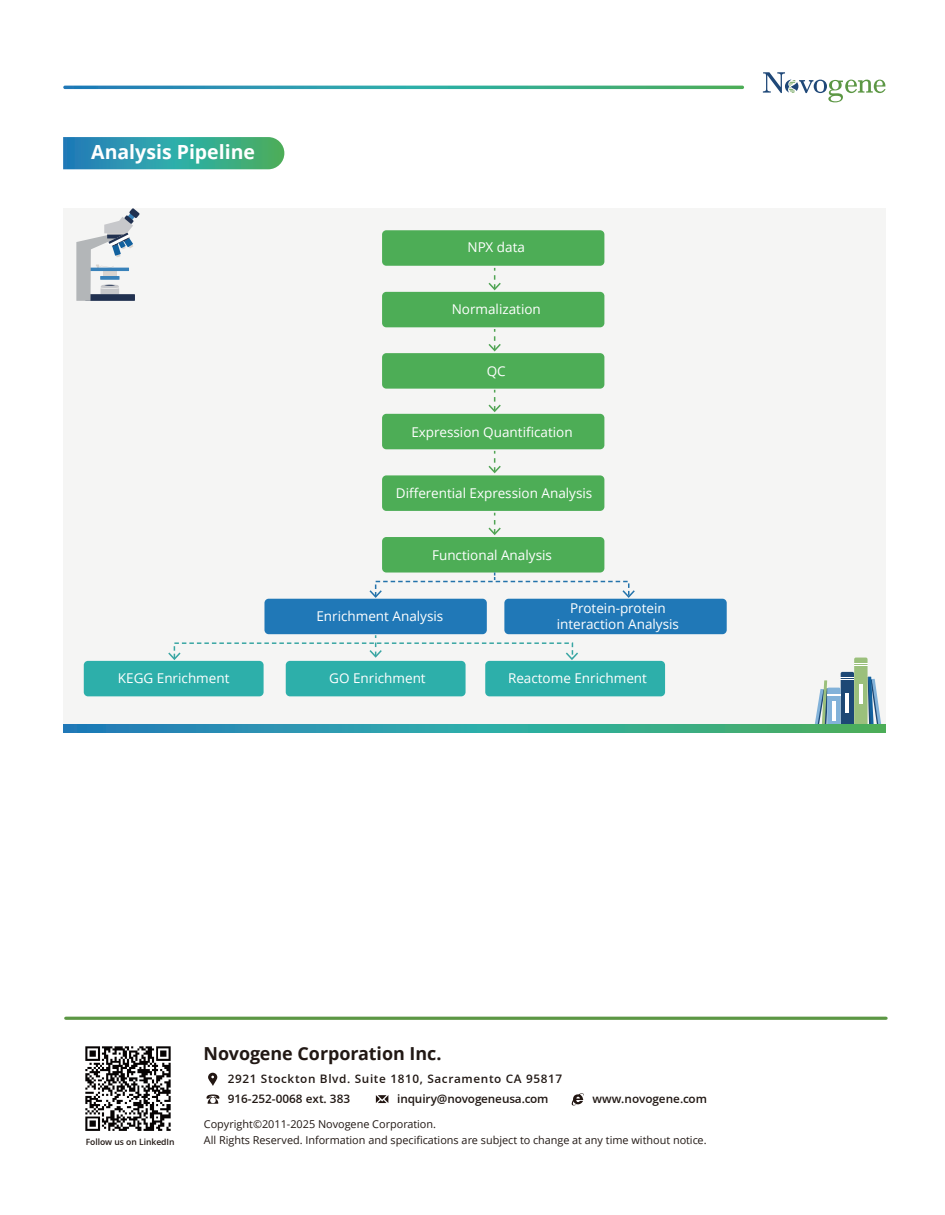
<style>
.page{position:relative;width:945px;height:1215px;background:#fff}
.page>*{position:absolute;margin:0;border:0;box-sizing:border-box;transform-origin:0 0}
.t1{font:700 19.5px "Open Sans";color:#fff}
.t2{font:700 17.85px "Open Sans";color:#211814}
.t3{font:13.5px/16.2px "Open Sans";color:#fff;text-align:center}
.t4{font:600 12.3px/20.2px "Open Sans";letter-spacing:.05em;color:#211814}
.t5{font:600 12.3px "Open Sans";color:#211814}
.t6{font:10.8px/16.5px "Open Sans";color:#211814}
.t7{font:600 9px "Open Sans";color:#211814}
</style>
<div class="page">
<div style="left:64px;top:208px;width:822px;height:516px;background:#f5f5f4"></div>
<div style="left:382px;top:230px;width:222px;height:36px;background:#4dad56;border-radius:4px"></div>
<hr style="left:66px;top:1017px;width:820px;height:3px;background:#5c9744">
<svg style="left:489px;top:268px;width:12px;height:22px"></svg>
<svg style="left:489px;top:329px;width:12px;height:22px"></svg>
<svg style="left:489px;top:390px;width:12px;height:22px"></svg>
<svg style="left:489px;top:451px;width:12px;height:22px"></svg>
<svg style="left:489px;top:513px;width:12px;height:22px"></svg>
<svg style="left:370px;top:635px;width:12px;height:21px"></svg>
<svg style="left:370px;top:590px;width:12px;height:8px"></svg>
<svg style="left:622px;top:590px;width:13px;height:8px"></svg>
<svg style="left:63px;top:86px;width:681px;height:3px"></svg>
<svg style="left:763px;top:72px;width:123px;height:30px"></svg>
<svg style="left:208px;top:1073px;width:9px;height:13px"></svg>
<svg style="left:206px;top:1095px;width:13px;height:9px"></svg>
<svg style="left:571px;top:1093px;width:13px;height:13px"></svg>
<svg style="left:376px;top:1095px;width:12px;height:8px"></svg>
<img style="left:85px;top:1046px;width:86px;height:85px">
<div style="left:382px;top:292px;width:222px;height:35px;background:#4dad56;border-radius:4px"></div>
<div style="left:382px;top:353px;width:222px;height:36px;background:#4dad56;border-radius:4px"></div>
<div style="left:382px;top:414px;width:222px;height:35px;background:#4dad56;border-radius:4px"></div>
<div style="left:382px;top:475px;width:222px;height:36px;background:#4dad56;border-radius:4px"></div>
<div style="left:382px;top:537px;width:222px;height:36px;background:#4dad56;border-radius:4px"></div>
<div style="left:504px;top:599px;width:223px;height:35px;background:#2078b7;border-radius:4px"></div>
<div style="left:264px;top:599px;width:223px;height:35px;background:#2078b7;border-radius:4px"></div>
<div style="left:84px;top:661px;width:180px;height:35px;background:#2dafaa;border-radius:4px"></div>
<div style="left:485px;top:661px;width:180px;height:35px;background:#2dafaa;border-radius:4px"></div>
<div style="left:286px;top:661px;width:180px;height:35px;background:#2dafaa;border-radius:4px"></div>
<svg style="left:168px;top:653px;width:13px;height:7px"></svg>
<svg style="left:566px;top:653px;width:12px;height:7px"></svg>
<svg style="left:63px;top:137px;width:221px;height:32px"></svg>
<svg style="left:815px;top:658px;width:66px;height:66px"></svg>
<hr style="left:832px;top:702px;width:4px;height:19px;background:#fff">
<hr style="left:846px;top:694px;width:3px;height:19px;background:#fff">
<hr style="left:859px;top:684px;width:4px;height:19px;background:#fff">
<svg style="left:76px;top:208px;width:64px;height:93px"></svg>
<svg style="left:64px;top:724px;width:822px;height:9px"></svg>
<h1 class="t1" style="left:91px;top:138px;width:165px">Analysis Pipeline</h1>
<p class="t3" style="left:118px;top:670px;width:113px">KEGG Enrichment</p>
<p class="t3" style="left:468px;top:239px;width:59px">NPX data</p>
<p class="t3" style="left:452px;top:301px;width:91px">Normalization</p>
<p class="t3" style="left:487px;top:362px;width:21px">QC</p>
<p class="t3" style="left:411px;top:424px;width:163px">Expression Quantification</p>
<p class="t3" style="left:396px;top:485px;width:198px">Differential Expression Analysis</p>
<p class="t3" style="left:432px;top:547px;width:121px">Functional Analysis</p>
<p class="t3" style="left:316px;top:607px;width:128px">Enrichment Analysis</p>
<p class="t3" style="left:557px;top:599px;width:124px">Protein-protein interaction Analysis</p>
<p class="t3" style="left:329px;top:670px;width:98px">GO Enrichment</p>
<p class="t3" style="left:508px;top:670px;width:141px">Reactome Enrichment</p>
<h2 class="t2" style="left:203px;top:1041px;width:240px">Novogene Corporation Inc.</h2>
<p class="t7" style="left:86px;top:1136px;width:90px">Follow us on LinkedIn</p>
<p class="t4" style="left:228px;top:1068px;width:336px">2921 Stockton Blvd. Suite 1810, Sacramento CA 95817<br>916-252-0068 ext. 383</p>
<p class="t5" style="left:397px;top:1091px;width:153px">inquiry@novogeneusa.com</p>
<p class="t5" style="left:592px;top:1091px;width:116px">www.novogene.com</p>
<p class="t6" style="left:204px;top:1115px;width:504px">Copyright©2011-2025 Novogene Corporation.<br>All Rights Reserved. Information and specifications are subject to change at any time without notice.</p>
</div>
